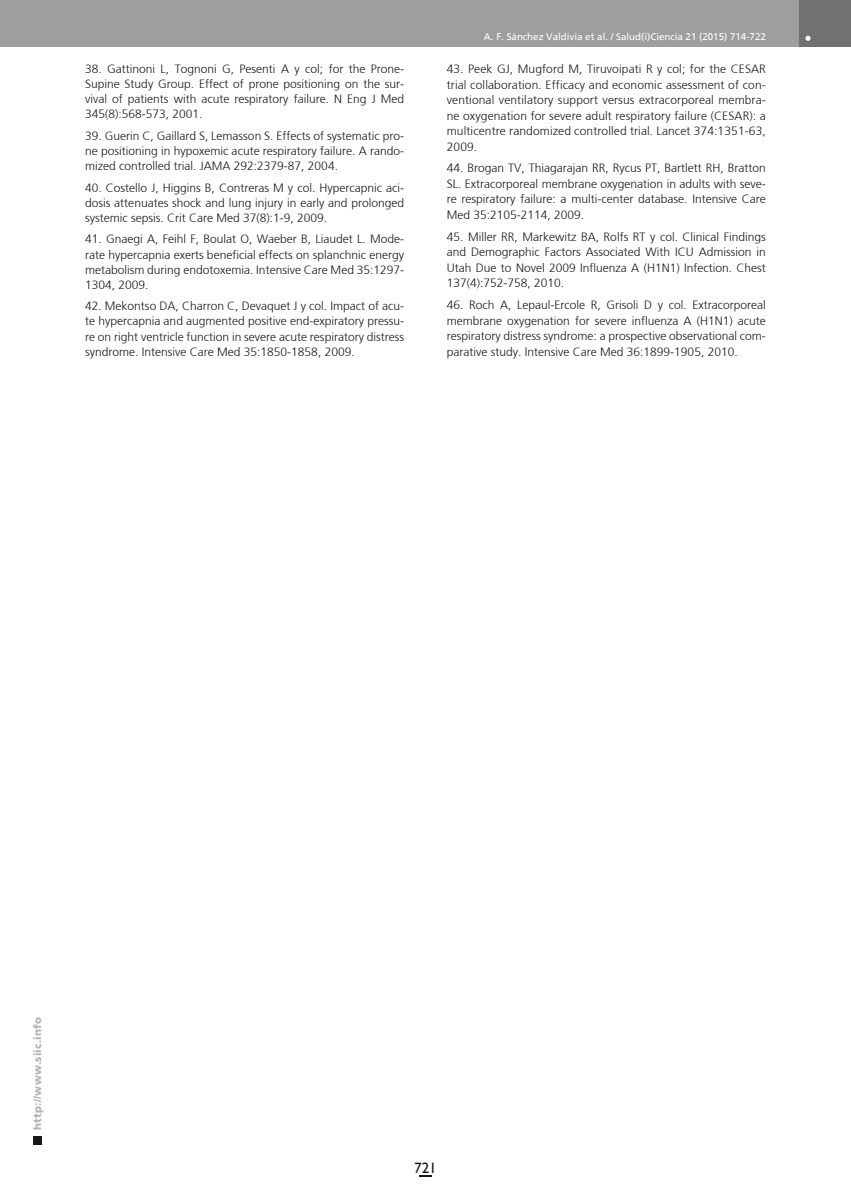
<style>
.page{position:relative;width:851px;height:1191px;background:#fff}
.page>*{position:absolute;margin:0;border:0;box-sizing:border-box;transform-origin:0 0}
.t1{font:15px "Humanist 521 BT";color:#1a171c}
.t2{font:300 12px/15.5px "Frutiger";color:#1a171c;text-align:justify}
.t3{font:900 10.5px "Frutiger";letter-spacing:.015em;color:#b1b3b4}
.t4{font:9.75px "Frutiger";color:#fff}
</style>
<div class="page">
<div style="left:33px;top:1135px;width:9px;height:9px;background:#1a171c"></div>
<div style="left:1px;top:0;width:812px;height:47px;background:#9d9ea0"></div>
<div style="left:799px;top:0;width:51px;height:47px;background:#707173"></div>
<svg style="left:805px;top:36px;width:5px;height:5px"></svg>
<svg style="left:419px;top:1175px;width:12px;height:1px"></svg>
<p class="t2" style="left:85px;top:61px;width:320px">38. Gattinoni L, Tognoni G, Pesenti A y col; for the Prone-Supine Study Group. Effect of prone positioning on the sur&shy;vival of patients with acute respiratory failure. N Eng J Med 345(8):568-573, 2001.</p>
<p class="t2" style="left:85px;top:128px;width:320px">39. Guerin C, Gaillard S, Lemasson S. Effects of systematic pro&shy;ne positioning in hypoxemic acute respiratory failure. A rando&shy;mized controlled trial. JAMA 292:2379-87, 2004.</p>
<p class="t2" style="left:85px;top:180px;width:320px">40. Costello J, Higgins B, Contreras M y col. Hypercapnic aci&shy;dosis attenuates shock and lung injury in early and prolonged systemic sepsis. Crit Care Med 37(8):1-9, 2009.</p>
<p class="t2" style="left:85px;top:232px;width:320px">41. Gnaegi A, Feihl F, Boulat O, Waeber B, Liaudet L. Mode&shy;rate hypercapnia exerts beneficial effects on splanchnic energy metabolism during endotoxemia. Intensive Care Med 35:1297- 1304, 2009.</p>
<p class="t2" style="left:85px;top:298px;width:320px">42. Mekontso DA, Charron C, Devaquet J y col. Impact of acu&shy;te hypercapnia and augmented positive end-expiratory pressu&shy;re on right ventricle function in severe acute respiratory distress syndrome. Intensive Care Med 35:1850-1858, 2009.</p>
<p class="t4" style="left:484px;top:31px;width:283px">A. F. Sánchez Valdivia et al. / Salud(i)Ciencia 21 (2015) 714-722</p>
<p class="t2" style="left:446px;top:61px;width:320px">43. Peek GJ, Mugford M, Tiruvoipati R y col; for the CESAR trial collaboration. Efficacy and economic assessment of con&shy;ventional ventilatory support versus extracorporeal membra&shy;ne oxygenation for severe adult respiratory failure (CESAR): a multicentre randomized controlled trial. Lancet 374:1351-63, 2009.</p>
<p class="t2" style="left:446px;top:160px;width:320px">44. Brogan TV, Thiagarajan RR, Rycus PT, Bartlett RH, Bratton SL. Extracorporeal membrane oxygenation in adults with seve&shy;re respiratory failure: a multi-center database. Intensive Care Med 35:2105-2114, 2009.</p>
<p class="t2" style="left:446px;top:229px;width:320px">45. Miller RR, Markewitz BA, Rolfs RT y col. Clinical Findings and Demographic Factors Associated With ICU Admission in Utah Due to Novel 2009 Influenza A (H1N1) Infection. Chest 137(4):752-758, 2010.</p>
<p class="t2" style="left:446px;top:297px;width:320px">46. Roch A, Lepaul-Ercole R, Grisoli D y col. Extracorporeal membrane oxygenation for severe influenza A (H1N1) acute respiratory distress syndrome: a prospective observational com&shy;parative study. Intensive Care Med 36:1899-1905, 2010.</p>
<p class="t3" style="left:31px;top:1129px;width:114px;rotate:-90deg">http://www.siic.info</p>
<p class="t1" style="left:414px;top:1158px;width:24px">721</p>
</div>
